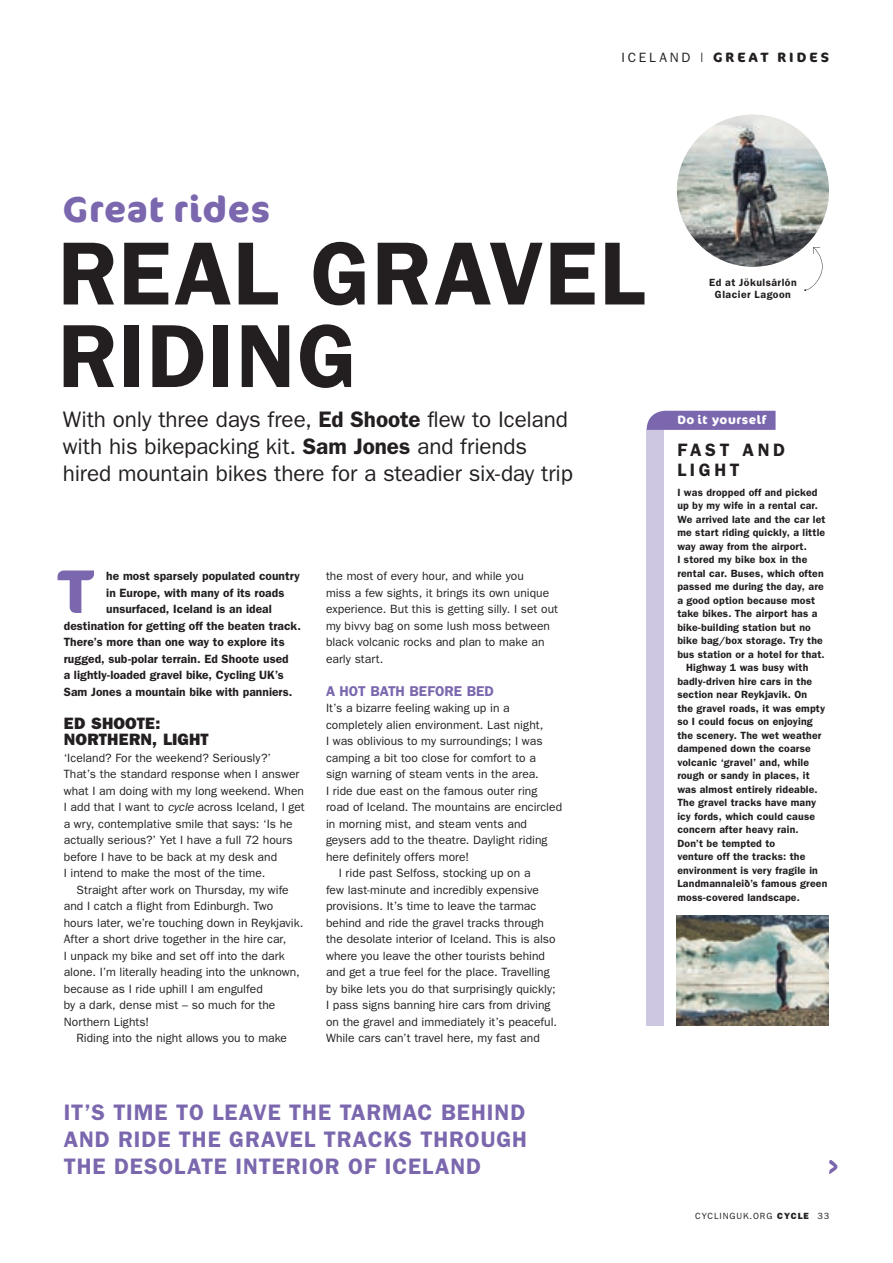
<style>
.page{position:relative;width:893px;height:1263px;background:#fff}
.page>*{position:absolute;margin:0;border:0;box-sizing:border-box;transform-origin:0 0}
.t1{font:600 90px/82.5px "Franklin Gothic";letter-spacing:.02em;color:#231f20}
.t2{font:700 61.65px "Cocon Pro";color:#7a67ae}
.t3{font:700 36px "Cocon Pro";letter-spacing:.02em;color:#7a67ae}
.t4{font:22.5px/27px "Franklin Gothic";letter-spacing:-.005em;color:#231f20}
.t5{font:600 22.5px/27px "Franklin Gothic";letter-spacing:.04em;color:#7a67ae;text-align:justify}
.t6{font:600 18px/19.5px "Franklin Gothic";letter-spacing:.2em;color:#231f20}
.t7{font:800 16.5px/16.5px "Franklin Gothic";letter-spacing:.015em;color:#231f20}
.t8{font:600 14.25px "Franklin Gothic";color:#7a67ae}
.t9{font:700 13.5px "Cocon Pro";letter-spacing:.225em;color:#231f20}
.t10{font:12px/16.5px "Franklin Gothic";letter-spacing:.005em;color:#231f20}
.t11{font:600 12px "Franklin Gothic";letter-spacing:.005em;color:#231f20}
.t12{font:700 12px "Cocon Pro";letter-spacing:.045em;color:#fff}
.t13{font:600 10.5px "Franklin Gothic";letter-spacing:.015em;color:#231f20}
.t14{font:600 10.5px/12px "Franklin Gothic";letter-spacing:.045em;color:#231f20;text-align:center}
.t15{font:9px "Franklin Gothic";letter-spacing:.1em;color:#231f20}
.s1{font-family:"Franklin Gothic";font-weight:400}
.s2{font-weight:600}
.s3{font-style:italic}
.s4{font-weight:800}
</style>
<div class="page">
<svg style="left:829px;top:1160px;width:8px;height:14px"></svg>
<svg style="left:804px;top:247px;width:19px;height:44px"></svg>
<img style="left:677px;top:115px;width:152px;height:152px;border-radius:76px">
<img style="left:677px;top:915px;width:152px;height:111px">
<div style="left:647px;top:429px;width:17px;height:597px;background:#cdc7e2"></div>
<svg style="left:647px;top:411px;width:128px;height:19px;background:#7e6bb0"></svg>
<h3 class="t3" style="left:63px;top:185px;width:209px">Great rides</h3>
<p class="t9" style="left:621px;top:48px;width:209px"><span class="s1">ICELAND |</span> GREAT RIDES</p>
<h1 class="t1" style="left:58px;top:230px;width:589px">REAL GRAVEL<br>RIDING</h1>
<h3 class="t4" style="left:63px;top:406px;width:511px">With only three days free, <span class="s2">Ed Shoote</span> flew to Iceland with his bikepacking kit. <span class="s2">Sam Jones</span> and friends hired mountain bikes there for a steadier six-day trip</h3>
<h2 class="t2" style="left:57px;top:549px;width:39px">T</h2>
<p class="t11" style="left:106px;top:569px;width:195px">he most sparsely populated country</p>
<p class="t11" style="left:106px;top:585px;width:180px">in Europe, with many of its roads</p>
<p class="t11" style="left:106px;top:602px;width:167px">unsurfaced, Iceland is an ideal</p>
<p class="t11" style="left:64px;top:618px;width:239px">destination for getting off the beaten track.</p>
<p class="t11" style="left:64px;top:635px;width:222px">There’s more than one way to explore its</p>
<p class="t11" style="left:64px;top:651px;width:226px">rugged, sub-polar terrain. Ed Shoote used</p>
<p class="t11" style="left:64px;top:668px;width:222px">a lightly-loaded gravel bike, Cycling UK’s</p>
<p class="t11" style="left:64px;top:684px;width:230px">Sam Jones a mountain bike with panniers.</p>
<h3 class="t7" style="left:64px;top:714px;width:147px">ED SHOOTE:<br>NORTHERN, LIGHT</h3>
<p class="t10" style="left:64px;top:749px;width:242px">‘Iceland? For the weekend? Seriously?’ That’s the standard response when I answer what I am doing with my long weekend. When I add that I want to <span class="s3">cycle</span> across Iceland, I get a wry, contemplative smile that says: ‘Is he actually serious?’ Yet I have a full 72 hours before I have to be back at my desk and<br>I intend to make the most of the time.</p>
<p class="t10" style="left:64px;top:881px;width:241px;text-indent:13px">Straight after work on Thursday, my wife and I catch a flight from Edinburgh. Two hours later, we’re touching down in Reykjavik.<br>After a short drive together in the hire car,<br>I unpack my bike and set off into the dark alone. I’m literally heading into the unknown, because as I ride uphill I am engulfed<br>by a dark, dense mist – so much for the Northern Lights!</p>
<p class="t10" style="left:77px;top:1029px;width:212px">Riding into the night allows you to make</p>
<p class="t10" style="left:326px;top:567px;width:234px">the most of every hour, and while you<br>miss a few sights, it brings its own unique experience. But this is getting silly. I set out my bivvy bag on some lush moss between black volcanic rocks and plan to make an early start.</p>
<p class="t8" style="left:326px;top:682px;width:170px">A HOT BATH BEFORE BED</p>
<p class="t10" style="left:326px;top:699px;width:185px">It’s a bizarre feeling waking up in a</p>
<p class="t10" style="left:326px;top:716px;width:219px">completely alien environment. Last night,</p>
<p class="t10" style="left:326px;top:732px;width:218px">I was oblivious to my surroundings; I was</p>
<p class="t10" style="left:326px;top:749px;width:211px">camping a bit too close for comfort to a</p>
<p class="t10" style="left:326px;top:765px;width:214px">sign warning of steam vents in the area.</p>
<p class="t10" style="left:326px;top:782px;width:213px">I ride due east on the famous outer ring</p>
<p class="t10" style="left:326px;top:798px;width:238px">road of Iceland. The mountains are encircled</p>
<p class="t10" style="left:326px;top:815px;width:202px">in morning mist, and steam vents and</p>
<p class="t10" style="left:326px;top:831px;width:223px">geysers add to the theatre. Daylight riding</p>
<p class="t10" style="left:326px;top:848px;width:145px">here definitely offers more!</p>
<p class="t10" style="left:339px;top:864px;width:193px">I ride past Selfoss, stocking up on a</p>
<p class="t10" style="left:326px;top:881px;width:214px">few last-minute and incredibly expensive</p>
<p class="t10" style="left:326px;top:897px;width:212px">provisions. It’s time to leave the tarmac</p>
<p class="t10" style="left:326px;top:914px;width:219px">behind and ride the gravel tracks through</p>
<p class="t10" style="left:326px;top:930px;width:231px">the desolate interior of Iceland. This is also</p>
<p class="t10" style="left:326px;top:947px;width:221px">where you leave the other tourists behind</p>
<p class="t10" style="left:326px;top:963px;width:225px">and get a true feel for the place. Travelling</p>
<p class="t10" style="left:326px;top:980px;width:231px">by bike lets you do that surprisingly quickly;</p>
<p class="t10" style="left:326px;top:996px;width:226px">I pass signs banning hire cars from driving</p>
<p class="t10" style="left:326px;top:1013px;width:233px">on the gravel and immediately it’s peaceful.</p>
<p class="t10" style="left:326px;top:1029px;width:215px">While cars can’t travel here, my fast and</p>
<h3 class="t5" style="left:64px;top:1098px;width:465px">IT’S TIME TO LEAVE THE TARMAC BEHIND AND RIDE THE GRAVEL TRACKS THROUGH THE DESOLATE INTERIOR OF ICELAND</h3>
<p class="t14" style="left:709px;top:276px;width:89px">Ed at Jökulsárlón<br>Glacier Lagoon</p>
<p class="t12" style="left:677px;top:412px;width:90px">Do it yourself</p>
<h3 class="t6" style="left:677px;top:440px;width:109px">FAST AND<br>LIGHT</h3>
<p class="t13" style="left:677px;top:486px;width:142px">I was dropped off and picked</p>
<p class="t13" style="left:677px;top:499px;width:142px">up by my wife in a rental car.</p>
<p class="t13" style="left:677px;top:513px;width:150px">We arrived late and the car let</p>
<p class="t13" style="left:677px;top:526px;width:149px">me start riding quickly, a little</p>
<p class="t13" style="left:677px;top:540px;width:131px">way away from the airport.</p>
<p class="t13" style="left:677px;top:553px;width:132px">I stored my bike box in the</p>
<p class="t13" style="left:677px;top:567px;width:148px">rental car. Buses, which often</p>
<p class="t13" style="left:677px;top:580px;width:148px">passed me during the day, are</p>
<p class="t13" style="left:677px;top:594px;width:139px">a good option because most</p>
<p class="t13" style="left:677px;top:607px;width:142px">take bikes. The airport has a</p>
<p class="t13" style="left:677px;top:621px;width:135px">bike-building station but no</p>
<p class="t13" style="left:677px;top:634px;width:147px">bike bag/box storage. Try the</p>
<p class="t13" style="left:677px;top:648px;width:149px">bus station or a hotel for that.</p>
<p class="t13" style="left:686px;top:661px;width:124px">Highway 1 was busy with</p>
<p class="t13" style="left:677px;top:675px;width:136px">badly-driven hire cars in the</p>
<p class="t13" style="left:677px;top:688px;width:131px">section near Reykjavik. On</p>
<p class="t13" style="left:677px;top:702px;width:149px">the gravel roads, it was empty</p>
<p class="t13" style="left:677px;top:715px;width:137px">so I could focus on enjoying</p>
<p class="t13" style="left:677px;top:729px;width:146px">the scenery. The wet weather</p>
<p class="t13" style="left:677px;top:742px;width:135px">dampened down the coarse</p>
<p class="t13" style="left:677px;top:756px;width:133px">volcanic ‘gravel’ and, while</p>
<p class="t13" style="left:677px;top:770px;width:134px">rough or sandy in places, it</p>
<p class="t13" style="left:677px;top:783px;width:142px">was almost entirely rideable.</p>
<p class="t13" style="left:677px;top:797px;width:140px">The gravel tracks have many</p>
<p class="t13" style="left:677px;top:810px;width:139px">icy fords, which could cause</p>
<p class="t13" style="left:677px;top:824px;width:123px">concern after heavy rain.</p>
<p class="t13" style="left:677px;top:837px;width:99px">Don’t be tempted to</p>
<p class="t13" style="left:677px;top:851px;width:130px">venture off the tracks: the</p>
<p class="t13" style="left:677px;top:864px;width:142px">environment is very fragile in</p>
<p class="t13" style="left:677px;top:878px;width:152px">Landmannaleið’s famous green</p>
<p class="t13" style="left:677px;top:891px;width:124px">moss-covered landscape.</p>
<p class="t15" style="left:695px;top:1211px;width:136px">CYCLINGUK.ORG <span class="s4">CYCLE</span> 33</p>
</div>
